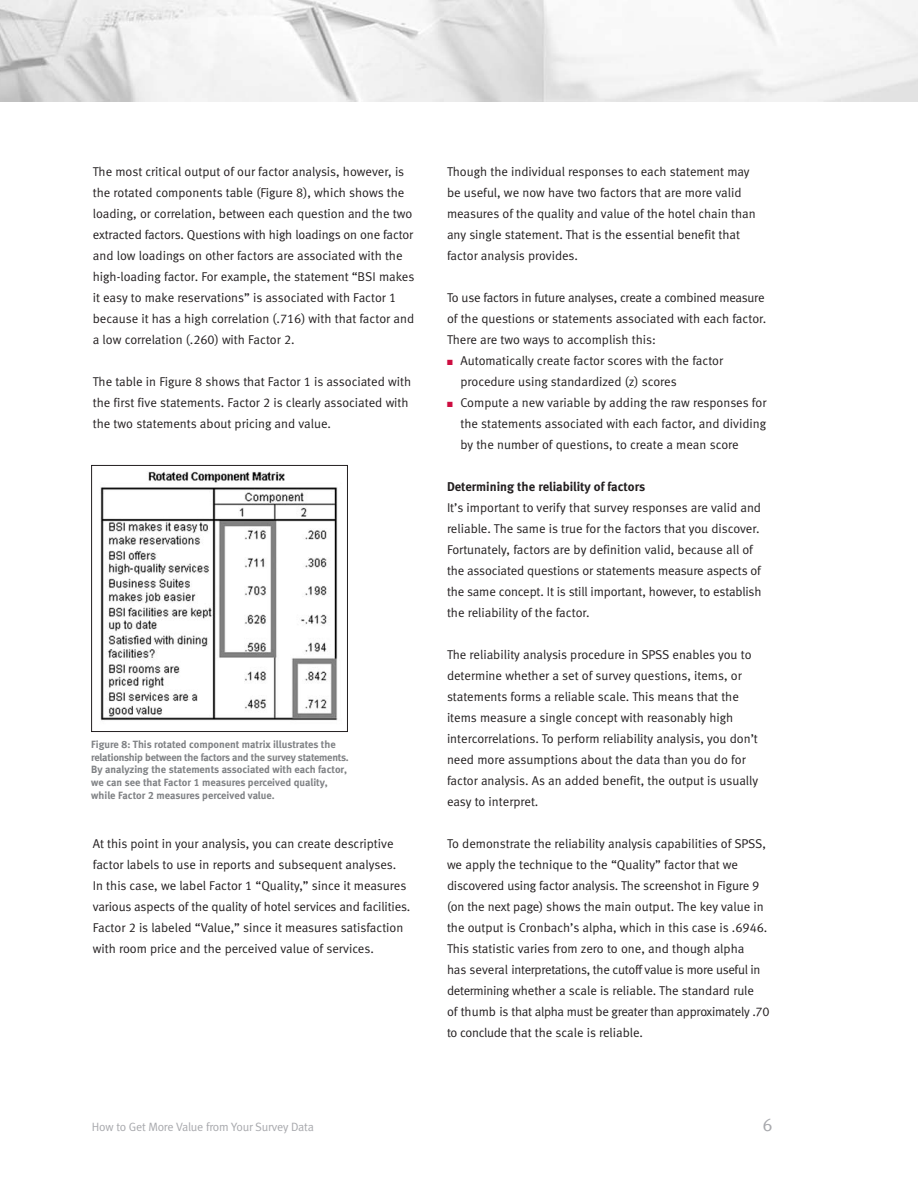
<style>
.page{position:relative;width:918px;height:1188px;background:#fff}
.page>*{position:absolute;margin:0;border:0;box-sizing:border-box;transform-origin:0 0}
.t1{font:18px "Meta Normal LF";color:#a8a9ad}
.t2{font:12.75px/21px "Meta Normal LF";color:#231f20}
.t3{font:12.75px/21px "Meta Normal";color:#231f20}
.t4{font:12.75px "Meta Bold LF";color:#231f20}
.t5{font:12px "Meta Normal";letter-spacing:-.015em;color:#a8a9ad}
.t6{font:10.5px/12.6px "Meta Bold LF";letter-spacing:-.005em;color:#808285}
.s1{color:#cd0d40}
</style>
<div class="page">
<img style="left:0;top:0;width:918px;height:102px">
<img style="left:100px;top:471px;width:238px;height:250px">
<div style="left:91px;top:465px;width:257px;height:267px;border:1px solid #231f20"></div>
<p class="t2" style="left:93px;top:163px;width:323px">The most critical output of our factor analysis, however, is the rotated components table (Figure 8), which shows the loading, or correlation, between each question and the two extracted factors. Questions with high loadings on one factor and low loadings on other factors are associated with the high-loading factor. For example, the statement “BSI makes it easy to make reservations” is associated with Factor 1 because it has a high correlation (.716) with that factor and a low correlation (.260) with Factor 2.</p>
<p class="t2" style="left:93px;top:373px;width:320px">The table in Figure 8 shows that Factor 1 is associated with the first five statements. Factor 2 is clearly associated with the two statements about pricing and value.</p>
<p class="t6" style="left:91px;top:740px;width:259px">Figure 8: This rotated component matrix illustrates the relationship between the factors and the survey statements.<br>By analyzing the statements associated with each factor, we can see that Factor 1 measures perceived quality, while Factor 2 measures perceived value.</p>
<p class="t2" style="left:93px;top:835px;width:319px">At this point in your analysis, you can create descriptive factor labels to use in reports and subsequent analyses.<br>In this case, we label Factor 1 “Quality,” since it measures various aspects of the quality of hotel services and facilities.<br>Factor 2 is labeled “Value,” since it measures satisfaction with room price and the perceived value of services.</p>
<p class="t2" style="left:447px;top:163px;width:310px">Though the individual responses to each statement may be useful, we now have two factors that are more valid measures of the quality and value of the hotel chain than any single statement. That is the essential benefit that factor analysis provides.</p>
<p class="t2" style="left:447px;top:289px;width:321px">To use factors in future analyses, create a combined measure of the questions or statements associated with each factor.<br>There are two ways to accomplish this:</p>
<p class="t3" style="left:460px;top:352px;width:264px;text-indent:-14px"><span class="s1">■</span> Automatically create factor scores with the factor procedure using standardized (z) scores</p>
<p class="t3" style="left:460px;top:394px;width:307px;text-align:justify;text-indent:-14px"><span class="s1">■</span> Compute a new variable by adding the raw responses for the statements associated with each factor, and dividing by the number of questions, to create a mean score</p>
<p class="t4" style="left:447px;top:482px;width:200px">Determining the reliability of factors</p>
<p class="t2" style="left:447px;top:499px;width:316px">It’s important to verify that survey responses are valid and reliable. The same is true for the factors that you discover.<br>Fortunately, factors are by definition valid, because all of the associated questions or statements measure aspects of the same concept. It is still important, however, to establish the reliability of the factor.</p>
<p class="t2" style="left:447px;top:646px;width:313px">The reliability analysis procedure in SPSS enables you to determine whether a set of survey questions, items, or statements forms a reliable scale. This means that the items measure a single concept with reasonably high intercorrelations. To perform reliability analysis, you don’t need more assumptions about the data than you do for factor analysis. As an added benefit, the output is usually easy to interpret.</p>
<p class="t2" style="left:447px;top:835px;width:324px">To demonstrate the reliability analysis capabilities of SPSS, we apply the technique to the “Quality” factor that we discovered using factor analysis. The screenshot in Figure 9 (on the next page) shows the main output. The key value in the output is Cronbach’s alpha, which in this case is .6946.<br>This statistic varies from zero to one, and though alpha<br>has several interpretations, the cutoff value is more useful in determining whether a scale is reliable. The standard rule<br>of thumb is that alpha must be greater than approximately .70 to conclude that the scale is reliable.</p>
<p class="t5" style="left:92px;top:1122px;width:223px">How to Get More Value from Your Survey Data</p>
<h1 class="t1" style="left:763px;top:1118px;width:12px">6</h1>
</div>
